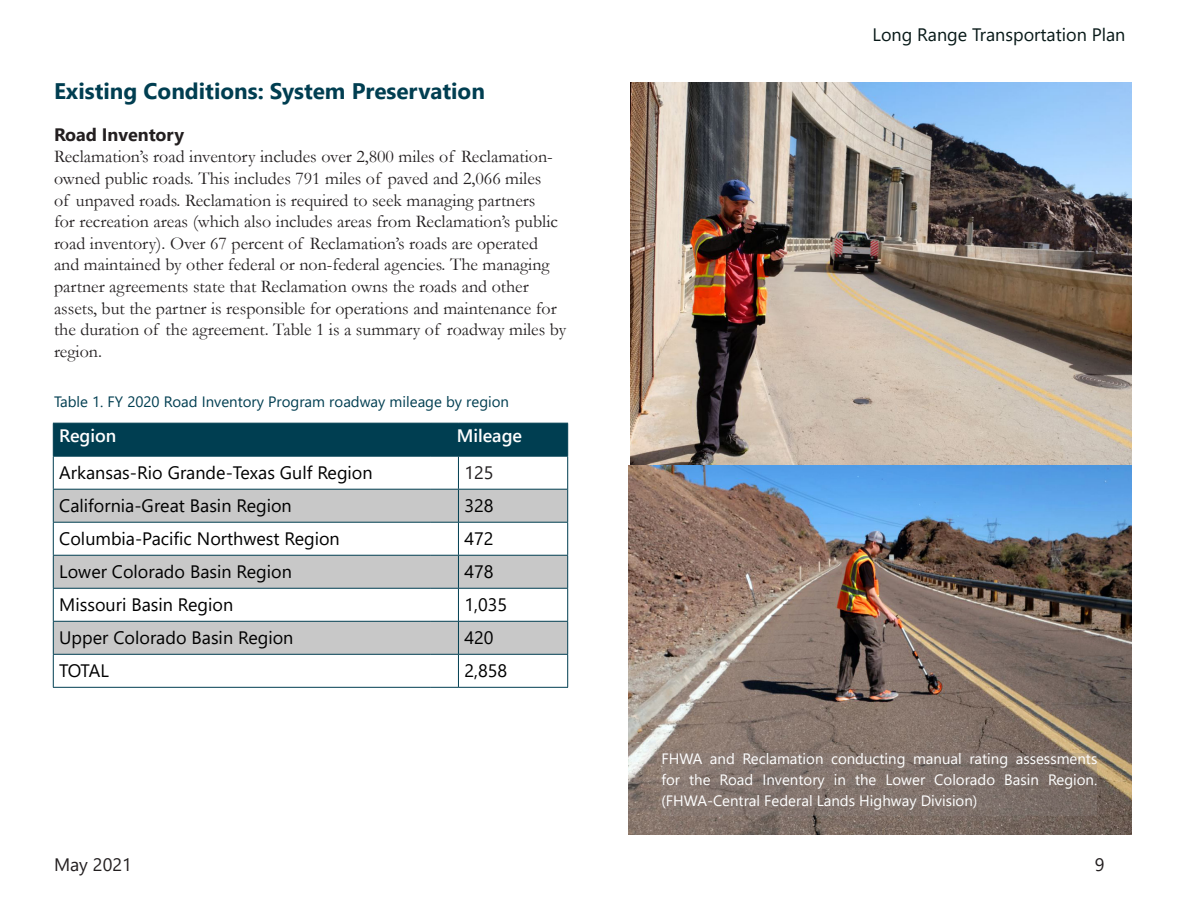
<style>
.page{position:relative;width:1188px;height:918px;background:#fff}
.page>*{position:absolute;margin:0;border:0;box-sizing:border-box;transform-origin:0 0}
.BodyText{font:700 22.5px "Segoe UI";color:#003e51}
.BodyText-2{font:18px/21.6px "Garamond";color:#231f20}
.InATable{font:18px "Segoe UI";color:#000}
.FlavorOfTheMonth{font:18px "Segoe UI";color:#000}
.t1{font:18px "Segoe UI";color:#081918}
.Heading_3{font:700 18px "Segoe UI";color:#231f20}
.t2{font:600 18px "Segoe UI";color:#fff}
.BodyText-3{font:18px "Segoe UI";color:#231f20}
.SubSub{font:15px/21px "Segoe UI";color:#fff;text-align:justify}
.SubSub-2{font:15px "Segoe UI";color:#003e51}
</style>
<div class="page">
<svg style="left:54px;top:490px;width:513px;height:164px;fill:#c8c8c8"></svg>
<hr style="left:53px;top:457px;width:1px;height:32px;background:#003e51">
<hr style="left:53px;top:489px;width:378px;height:1px;background:#003e51">
<hr style="left:53px;top:490px;width:1px;height:32px;background:#003e51">
<svg style="left:431px;top:489px;width:27px;height:1px"></svg>
<hr style="left:458px;top:489px;width:109px;height:1px;background:#003e51">
<hr style="left:53px;top:522px;width:378px;height:1px;background:#003e51">
<hr style="left:53px;top:523px;width:1px;height:32px;background:#003e51">
<svg style="left:431px;top:522px;width:27px;height:1px"></svg>
<hr style="left:53px;top:555px;width:378px;height:1px;background:#003e51">
<hr style="left:53px;top:556px;width:1px;height:32px;background:#003e51">
<svg style="left:431px;top:555px;width:27px;height:1px"></svg>
<hr style="left:53px;top:588px;width:378px;height:1px;background:#003e51">
<hr style="left:53px;top:589px;width:1px;height:32px;background:#003e51">
<svg style="left:431px;top:588px;width:27px;height:1px"></svg>
<hr style="left:53px;top:621px;width:378px;height:1px;background:#003e51">
<hr style="left:53px;top:622px;width:1px;height:32px;background:#003e51">
<svg style="left:431px;top:621px;width:27px;height:1px"></svg>
<hr style="left:53px;top:654px;width:378px;height:1px;background:#003e51">
<hr style="left:53px;top:655px;width:1px;height:32px;background:#003e51">
<svg style="left:431px;top:654px;width:27px;height:1px"></svg>
<hr style="left:53px;top:687px;width:378px;height:1px;background:#003e51">
<svg style="left:431px;top:687px;width:27px;height:1px"></svg>
<hr style="left:458px;top:457px;width:1px;height:32px;background:#003e51">
<hr style="left:567px;top:457px;width:1px;height:32px;background:#003e51">
<hr style="left:458px;top:490px;width:1px;height:32px;background:#003e51">
<hr style="left:567px;top:489px;width:1px;height:33px;background:#003e51">
<hr style="left:458px;top:522px;width:110px;height:1px;background:#003e51">
<hr style="left:458px;top:523px;width:1px;height:32px;background:#003e51">
<hr style="left:567px;top:523px;width:1px;height:32px;background:#003e51">
<hr style="left:458px;top:555px;width:110px;height:1px;background:#003e51">
<hr style="left:458px;top:556px;width:1px;height:32px;background:#003e51">
<hr style="left:567px;top:556px;width:1px;height:32px;background:#003e51">
<hr style="left:458px;top:588px;width:110px;height:1px;background:#003e51">
<hr style="left:458px;top:589px;width:1px;height:32px;background:#003e51">
<hr style="left:567px;top:589px;width:1px;height:32px;background:#003e51">
<hr style="left:458px;top:621px;width:110px;height:1px;background:#003e51">
<hr style="left:458px;top:622px;width:1px;height:32px;background:#003e51">
<hr style="left:567px;top:622px;width:1px;height:32px;background:#003e51">
<hr style="left:458px;top:654px;width:110px;height:1px;background:#003e51">
<hr style="left:458px;top:655px;width:1px;height:32px;background:#003e51">
<hr style="left:567px;top:655px;width:1px;height:32px;background:#003e51">
<hr style="left:458px;top:687px;width:110px;height:1px;background:#003e51">
<div style="left:53px;top:423px;width:515px;height:34px;background:#003e51"></div>
<hr style="left:431px;top:424px;width:1px;height:32px;background:#003e51">
<hr style="left:567px;top:424px;width:1px;height:32px;background:#003e51">
<hr style="left:458px;top:456px;width:110px;height:1px;background:#003e51">
<img style="left:630px;top:82px;width:502px;height:386px">
<img style="left:629px;top:465px;width:502px;height:369px">
<svg style="left:661px;top:753px;width:436px;height:62px;background:#82746d"></svg>
<p class="BodyText" style="left:54px;top:70px;width:432px">Existing Conditions: System Preservation</p>
<p class="Heading_3" style="left:54px;top:118px;width:132px">Road Inventory</p>
<p class="BodyText-2" style="left:54px;top:146px;width:514px">Reclamation’s road inventory includes over 2,800 miles of Reclamation&shy;owned public roads. This includes 791 miles of paved and 2,066 miles<br>of unpaved roads. Reclamation is required to seek managing partners<br>for recreation areas (which also includes areas from Reclamation’s public road inventory). Over 67 percent of Reclamation’s roads are operated and maintained by other federal or non-federal agencies. The managing partner agreements state that Reclamation owns the roads and other assets, but the partner is responsible for operations and maintenance for the duration of the agreement. Table 1 is a summary of roadway miles by region.</p>
<p class="SubSub-2" style="left:54px;top:388px;width:457px">Table 1. FY 2020 Road Inventory Program roadway mileage by region</p>
<p class="t2" style="left:59px;top:419px;width:59px">Region</p>
<p class="t2" style="left:457px;top:419px;width:67px">Mileage</p>
<p class="FlavorOfTheMonth" style="left:59px;top:456px;width:315px">Arkansas-Rio Grande-Texas Gulf Region</p>
<p class="BodyText-3" style="left:464px;top:456px;width:31px">125</p>
<p class="InATable" style="left:59px;top:489px;width:234px">California-Great Basin Region</p>
<p class="FlavorOfTheMonth" style="left:464px;top:489px;width:31px">328</p>
<p class="InATable" style="left:59px;top:522px;width:282px">Columbia-Pacific Northwest Region</p>
<p class="FlavorOfTheMonth" style="left:464px;top:522px;width:31px">472</p>
<p class="InATable" style="left:59px;top:555px;width:234px">Lower Colorado Basin Region</p>
<p class="FlavorOfTheMonth" style="left:464px;top:555px;width:31px">478</p>
<p class="InATable" style="left:59px;top:588px;width:176px">Missouri Basin Region</p>
<p class="FlavorOfTheMonth" style="left:464px;top:588px;width:44px">1,035</p>
<p class="InATable" style="left:59px;top:621px;width:236px">Upper Colorado Basin Region</p>
<p class="FlavorOfTheMonth" style="left:464px;top:621px;width:31px">420</p>
<p class="InATable" style="left:59px;top:654px;width:51px">TOTAL</p>
<p class="FlavorOfTheMonth" style="left:464px;top:654px;width:44px">2,858</p>
<p class="t1" style="left:873px;top:18px;width:254px">Long Range Transportation Plan</p>
<p class="SubSub" style="left:661px;top:747px;width:437px">FHWA and Reclamation conducting manual rating assessments for the Road Inventory in the Lower Colorado Basin Region. (FHWA-Central Federal Lands Highway Division)</p>
<p class="BodyText-3" style="left:54px;top:847px;width:79px">May 2021</p>
<p class="BodyText-3" style="left:1095px;top:847px;width:11px">9</p>
</div>
